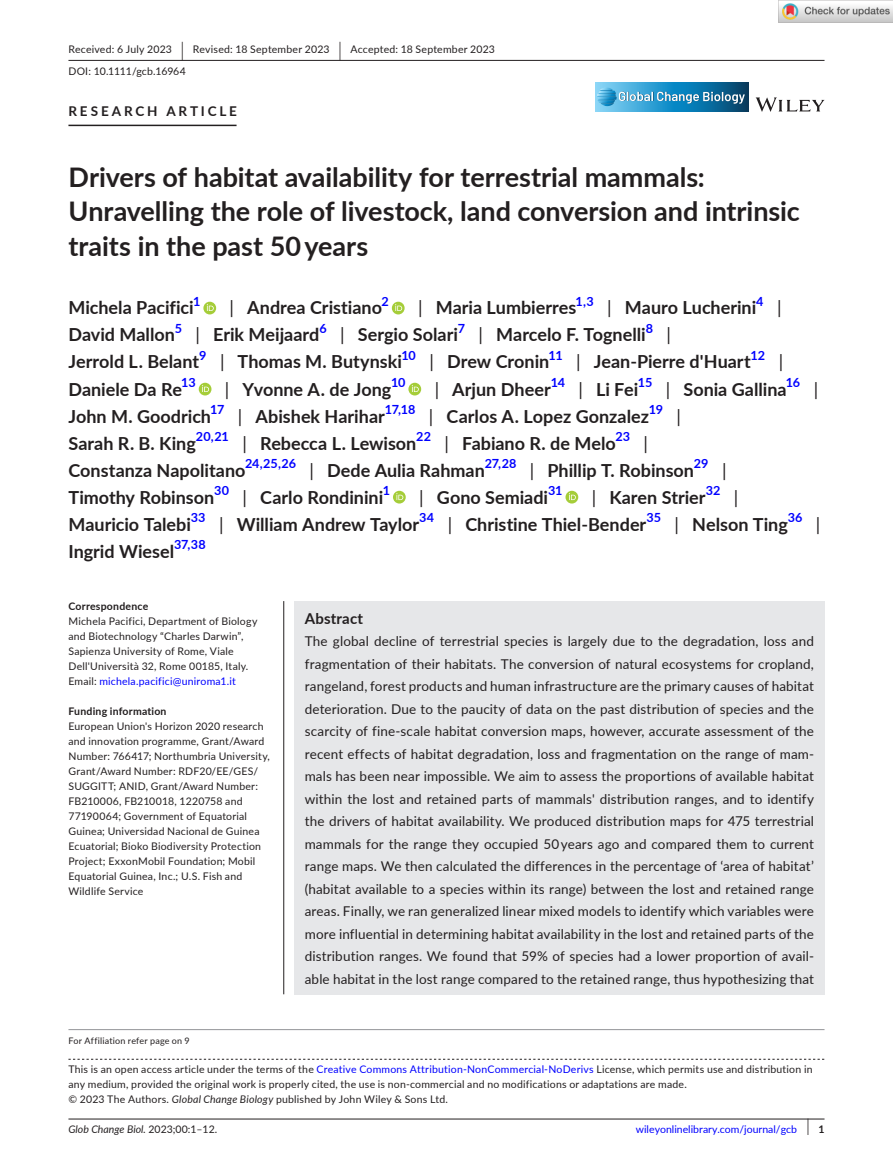
<style>
.page{position:relative;width:893px;height:1174px;background:#fff}
.page>*{position:absolute;margin:0;border:0;box-sizing:border-box;transform-origin:0 0}
.t1{font:700 27px/34.5px "Lato";letter-spacing:-.005em;color:#231f20}
.t2{font:700 18px/27px "Lato";color:#231f20}
.t3{font:18px "Lato";color:#231f20}
.t4{font:700 15px "Lato";letter-spacing:.015em;color:#231f20}
.t5{font:13.5px/22.5px "Lato";letter-spacing:.01em;color:#231f20;text-align:justify}
.t6{font:700 13.5px "Lato";letter-spacing:.21em;color:#231f20}
.t7{font:700 12.6px "Lato";letter-spacing:-.015em;color:#00f}
.t8{font:10.5px/15px "Lato";letter-spacing:.02em;color:#231f20}
.t9{font:10.5px "Lato";color:#00f}
.t10{font:700 10.5px "Lato";letter-spacing:.02em;color:#231f20}
.t11{font:italic 10.5px "Lato";color:#231f20}
.t12{font:9px "Lato";letter-spacing:.02em;color:#231f20}
.s1{font-size:19.65px}
.s2{font-weight:400}
.s3{color:#00f}
.s4{font-style:italic}
.s5{font-style:normal}
.s6{font-size:17.4px;color:#231f20}
.s7{font-weight:700;color:#231f20}
</style>
<div class="page">
<hr style="left:68px;top:1118px;width:756px;height:1px;background:#231f20">
<svg style="left:756px;top:97px;width:68px;height:15px"></svg>
<svg style="left:595px;top:82px;width:153px;height:29px;background:#2b8bbb"></svg>
<svg style="left:597px;top:87px;width:148px;height:19px;background:#4799c2"></svg>
<hr style="left:68px;top:60px;width:756px;height:1px;background:#231f20">
<hr style="left:68px;top:125px;width:169px;height:1px;background:#231f20">
<div style="left:203px;top:302px;width:13px;height:12px;background:#a5cd39;border-radius:50%"></div>
<svg style="left:207px;top:304px;width:7px;height:7px"></svg>
<div style="left:392px;top:302px;width:13px;height:12px;background:#a5cd39;border-radius:50%"></div>
<svg style="left:395px;top:304px;width:7px;height:7px"></svg>
<div style="left:199px;top:383px;width:12px;height:12px;background:#a5cd39;border-radius:50%"></div>
<svg style="left:202px;top:385px;width:7px;height:7px"></svg>
<div style="left:408px;top:383px;width:13px;height:12px;background:#a5cd39;border-radius:50%"></div>
<svg style="left:412px;top:385px;width:7px;height:7px"></svg>
<svg style="left:393px;top:491px;width:13px;height:12px"></svg>
<svg style="left:396px;top:493px;width:7px;height:7px"></svg>
<div style="left:565px;top:491px;width:13px;height:12px;background:#a5cd39;border-radius:50%"></div>
<svg style="left:569px;top:493px;width:7px;height:7px"></svg>
<svg style="left:68px;top:1058px;width:756px;height:1px"></svg>
<hr style="left:68px;top:1029px;width:756px;height:1px;background:#939598">
<div style="left:294px;top:601px;width:530px;height:393px;background:#e6e7e9"></div>
<hr style="left:283px;top:601px;width:1px;height:393px;background:#231f20">
<img style="left:779px;top:0;width:114px;height:23px">
<p class="t8" style="left:68px;top:38px;width:428px;line-height:21.8px">Received: 6 July 2023 <span class="s1">|</span> Revised: 18 September 2023 <span class="s1">|</span> Accepted: 18 September 2023<br>DOI: 10.1111/gcb.16964</p>
<p class="t6" style="left:68px;top:101px;width:170px">RESEARCH ARTICLE</p>
<h1 class="t1" style="left:68px;top:159px;width:733px">Drivers of habitat availability for terrestrial mammals:<br>Unravelling the role of livestock, land conversion and intrinsic traits in the past 50 years</h1>
<h2 class="t2" style="left:68px;top:294px;width:127px">Michela Pacifici</h2>
<p class="t7" style="left:193px;top:292px;width:9px">1</p>
<h2 class="t2" style="left:230px;top:294px;width:154px"><span class="s2">|</span> Andrea Cristiano</h2>
<p class="t7" style="left:382px;top:292px;width:9px">2</p>
<h2 class="t2" style="left:418px;top:294px;width:160px"><span class="s2">|</span> Maria Lumbierres</h2>
<p class="t7" style="left:576px;top:292px;width:20px">1,3</p>
<h2 class="t2" style="left:607px;top:294px;width:150px"><span class="s2">|</span> Mauro Lucherini</h2>
<p class="t7" style="left:756px;top:292px;width:9px">4</p>
<h2 class="t3" style="left:777px;top:295px;width:6px">|</h2>
<h2 class="t2" style="left:68px;top:321px;width:108px">David Mallon</h2>
<p class="t7" style="left:175px;top:319px;width:9px">5</p>
<h2 class="t2" style="left:196px;top:321px;width:125px"><span class="s2">|</span> Erik Meijaard</h2>
<p class="t7" style="left:319px;top:319px;width:9px">6</p>
<h2 class="t2" style="left:340px;top:321px;width:119px"><span class="s2">|</span> Sergio Solari</h2>
<p class="t7" style="left:458px;top:319px;width:9px">7</p>
<h2 class="t2" style="left:479px;top:321px;width:169px"><span class="s2">|</span> Marcelo F. Tognelli</h2>
<p class="t7" style="left:646px;top:319px;width:9px">8</p>
<h2 class="t3" style="left:667px;top:322px;width:6px">|</h2>
<h2 class="t2" style="left:68px;top:348px;width:132px">Jerrold L. Belant</h2>
<p class="t7" style="left:199px;top:346px;width:9px">9</p>
<h2 class="t2" style="left:220px;top:348px;width:184px"><span class="s2">|</span> Thomas M. Butynski</h2>
<p class="t7" style="left:401px;top:346px;width:16px">10</p>
<h2 class="t2" style="left:429px;top:348px;width:121px"><span class="s2">|</span> Drew Cronin</h2>
<p class="t7" style="left:548px;top:346px;width:16px">11</p>
<h2 class="t2" style="left:576px;top:348px;width:176px"><span class="s2">|</span> Jean-Pierre d'Huart</h2>
<p class="t7" style="left:751px;top:346px;width:16px">12</p>
<h2 class="t3" style="left:779px;top:349px;width:6px">|</h2>
<h2 class="t2" style="left:68px;top:375px;width:115px">Daniele Da Re</h2>
<p class="t7" style="left:181px;top:373px;width:16px">13</p>
<h2 class="t2" style="left:225px;top:375px;width:168px"><span class="s2">|</span> Yvonne A. de Jong</h2>
<p class="t7" style="left:391px;top:373px;width:16px">10</p>
<h2 class="t2" style="left:435px;top:375px;width:118px"><span class="s2">|</span> Arjun Dheer</h2>
<p class="t7" style="left:551px;top:373px;width:16px">14</p>
<h2 class="t2" style="left:578px;top:375px;width:61px"><span class="s2">|</span> Li Fei</h2>
<p class="t7" style="left:638px;top:373px;width:16px">15</p>
<h2 class="t2" style="left:666px;top:375px;width:122px"><span class="s2">|</span> Sonia Gallina</h2>
<p class="t7" style="left:786px;top:373px;width:16px">16</p>
<h2 class="t3" style="left:814px;top:376px;width:6px">|</h2>
<p class="t2" style="left:68px;top:402px;width:660px">John M. Goodrich<sup>17</sup> <span class="s2">|</span> Abishek Harihar<sup>17,18</sup> <span class="s2">|</span> Carlos A. Lopez Gonzalez<sup>19</sup> <span class="s2">| </span>Sarah R. B. King<sup>20,21</sup> <span class="s2">|</span> Rebecca L. Lewison<sup>22</sup> <span class="s2">|</span> Fabiano R. de Melo<sup>23</sup> <span class="s2">| </span>Constanza Napolitano<sup>24,25,26</sup> <span class="s2">|</span> Dede Aulia Rahman<sup>27,28</sup> <span class="s2">|</span> Phillip T. Robinson<sup>29</sup> <span class="s2">| </span>Timothy Robinson<sup>30</sup> <span class="s2">|</span> Carlo Rondinini<sup>1</sup></p>
<h2 class="t2" style="left:68px;top:483px;width:753px;text-indent:523px"><span class="s2">|</span> Karen Strier<sup>32</sup> <span class="s2">|<br></span>Mauricio Talebi<sup>33</sup> <span class="s2">|</span> William Andrew Taylor<sup>34</sup> <span class="s2">|</span> Christine Thiel-Bender<sup>35</sup> <span class="s2">|</span> Nelson Ting<sup>36</sup> <span class="s2">|<br></span>Ingrid Wiesel<sup>37,38</sup></h2>
<h2 class="t2" style="left:419px;top:483px;width:145px"><span class="s2">|</span> Gono Semiadi<sup>31</sup></h2>
<p class="t10" style="left:68px;top:598px;width:81px">Correspondence</p>
<p class="t8" style="left:68px;top:613px;width:190px">Michela Pacifici, Department of Biology and Biotechnology “Charles Darwin”, Sapienza University of Rome, Viale Dell'Università 32, Rome 00185, Italy.<br>Email: <span class="s3">michela.pacifici@uniroma1.it</span></p>
<p class="t10" style="left:68px;top:703px;width:100px">Funding information</p>
<p class="t8" style="left:68px;top:718px;width:203px">European Union's Horizon 2020 research and innovation programme, Grant/Award Number: 766417; Northumbria University, Grant/Award Number: RDF20/EE/GES/ SUGGITT; ANID, Grant/Award Number:<br>FB210006, FB210018, 1220758 and 77190064; Government of Equatorial Guinea; Universidad Nacional de Guinea Ecuatorial; Bioko Biodiversity Protection Project; ExxonMobil Foundation; Mobil Equatorial Guinea, Inc.; U.S. Fish and Wildlife Service</p>
<p class="t12" style="left:68px;top:1033px;width:123px">For Affiliation refer page on 9</p>
<p class="t4" style="left:305px;top:607px;width:60px">Abstract</p>
<p class="t5" style="left:305px;top:629px;width:511px">The global decline of terrestrial species is largely due to the degradation, loss and fragmentation of their habitats. The conversion of natural ecosystems for cropland, rangeland, forest products and human infrastructure are the primary causes of habitat deterioration. Due to the paucity of data on the past distribution of species and the scarcity of fine-scale habitat conversion maps, however, accurate assessment of the recent effects of habitat degradation, loss and fragmentation on the range of mam&shy;mals has been near impossible. We aim to assess the proportions of available habitat within the lost and retained parts of mammals' distribution ranges, and to identify the drivers of habitat availability. We produced distribution maps for 475 terrestrial mammals for the range they occupied 50 years ago and compared them to current range maps. We then calculated the differences in the percentage of ‘area of habitat’ (habitat available to a species within its range) between the lost and retained range areas. Finally, we ran generalized linear mixed models to identify which variables were more influential in determining habitat availability in the lost and retained parts of the distribution ranges. We found that 59% of species had a lower proportion of avail&shy;able habitat in the lost range compared to the retained range, thus hypothesizing that</p>
<p class="t8" style="left:68px;top:1061px;width:746px">This is an open access article under the terms of the <span class="s3">Creative Commons Attribution-NonCommercial-NoDerivs</span> License, which permits use and distribution in any medium, provided the original work is properly cited, the use is non-commercial and no modifications or adaptations are made.<br>© 2023 The Authors. <span class="s4">Global Change Biology</span> published by John Wiley &amp; Sons Ltd.</p>
<p class="t11" style="left:68px;top:1121px;width:150px">Glob Change Biol. <span class="s5">2023;00:1–12.</span></p>
<p class="t9" style="left:636px;top:1121px;width:190px">wileyonlinelibrary.com/journal/gcb <span class="s6">|</span> <span class="s7">1</span></p>
</div>
